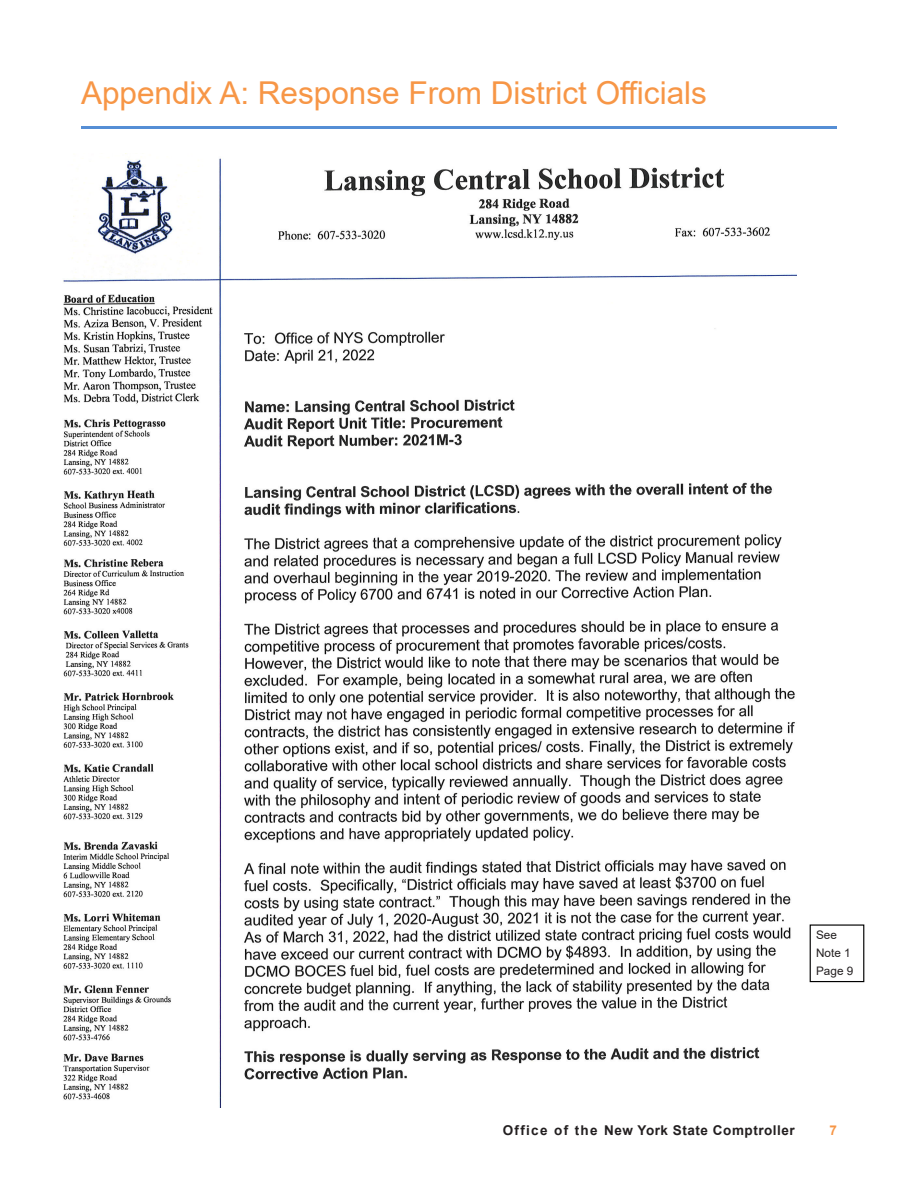
<style>
.page{position:relative;width:918px;height:1188px;background:#fff}
.page>*{position:absolute;margin:0;border:0;box-sizing:border-box;transform-origin:0 0}
.Section_Heads{font:31.5px "Arial";color:#f79646}
.t1{font:700 13.5px "Arial";letter-spacing:.04em;color:#231f20}
.t2{font:700 13.5px "Arial";color:#f79646}
.Body_Text{font:11.7px "Arial";color:#231f20}
</style>
<div class="page">
<hr style="left:81px;top:126px;width:756px;height:3px;background:#558ed5">
<img style="left:63px;top:153px;width:733px;height:955px">
<div style="left:810px;top:924px;width:54px;height:58px;border:1px solid #000"></div>
<p class="Section_Heads" style="left:81px;top:71px;width:627px">Appendix A: Response From District Officials</p>
<p class="Body_Text" style="left:816px;top:927px;width:22px">See</p>
<p class="Body_Text" style="left:816px;top:945px;width:36px">Note 1</p>
<p class="Body_Text" style="left:816px;top:963px;width:39px">Page 9</p>
<p class="t1" style="left:503px;top:1121px;width:294px">Office of the New York State Comptroller</p>
<p class="t2" style="left:829px;top:1121px;width:9px">7</p>
</div>
